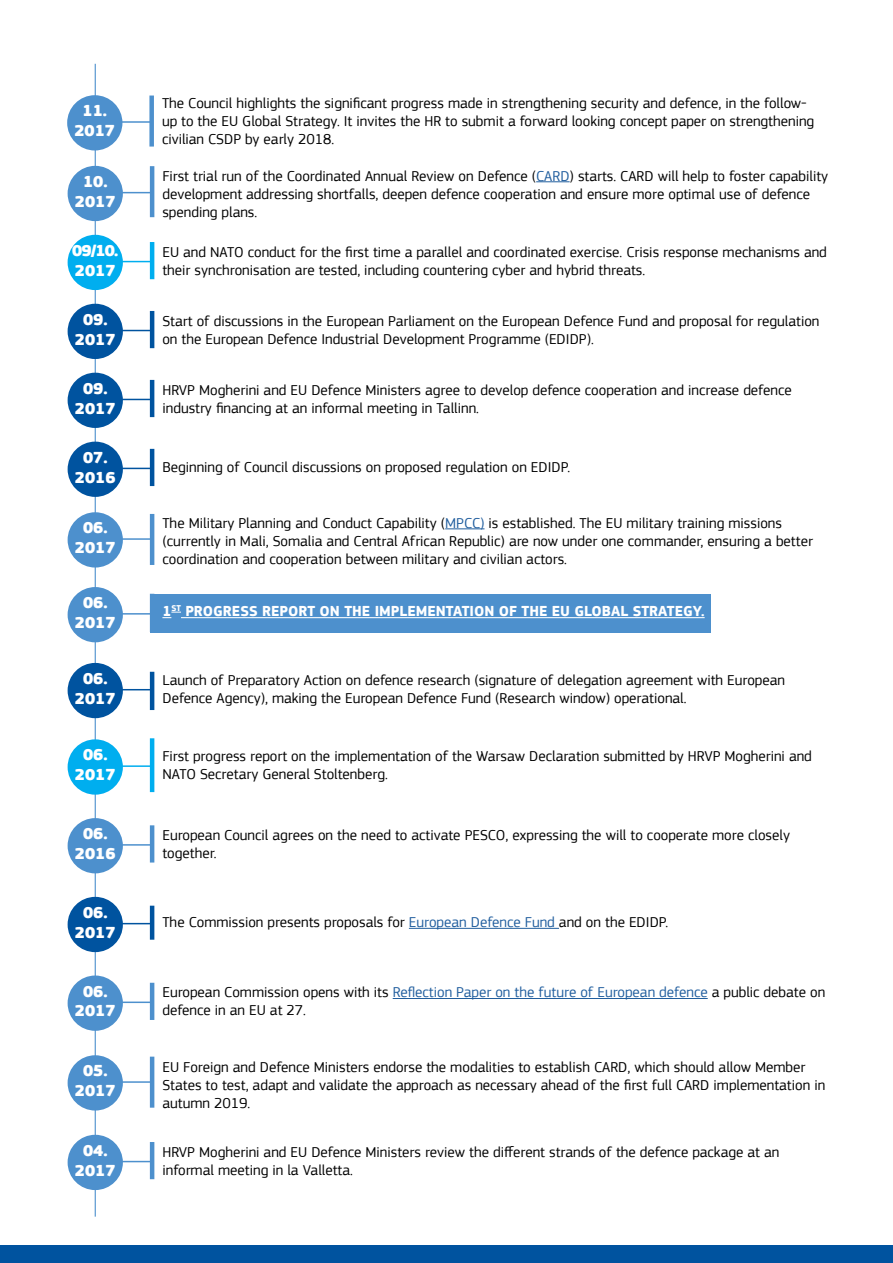
<style>
.page{position:relative;width:893px;height:1263px;background:#fff}
.page>*{position:absolute;margin:0;border:0;box-sizing:border-box;transform-origin:0 0}
.t1{font:900 16.5px/19.8px "EC Square Sans Pro";color:#fff;text-align:center}
.t2{font:15px/18px "EC Square Sans Pro";color:#000}
.t3{font:700 15px "EC Square Sans Pro";color:#fff}
.s1{color:#215e9e}
</style>
<div class="page">
<div style="left:151px;top:594px;width:560px;height:38px;background:#4d90cd"></div>
<hr style="left:95px;top:64px;width:1px;height:1152px;background:#4d90cd">
<div style="left:68px;top:442px;width:55px;height:55px;background:#00539f;border-radius:50%"></div>
<hr style="left:120px;top:468px;width:31px;height:1px;background:#00539f">
<hr style="left:150px;top:449px;width:4px;height:37px;background:#00539f">
<div style="left:68px;top:818px;width:55px;height:55px;background:#4d90cd;border-radius:50%"></div>
<hr style="left:120px;top:844px;width:31px;height:2px;background:#4d90cd">
<hr style="left:150px;top:825px;width:4px;height:37px;background:#4d90cd">
<hr style="left:393px;top:998px;width:315px;height:1px;background:#215e9e">
<div style="left:68px;top:975px;width:55px;height:56px;background:#4d90cd;border-radius:50%"></div>
<hr style="left:120px;top:1001px;width:31px;height:2px;background:#4d90cd">
<hr style="left:150px;top:983px;width:4px;height:37px;background:#4d90cd">
<div style="left:68px;top:1055px;width:55px;height:55px;background:#4d90cd;border-radius:50%"></div>
<hr style="left:120px;top:1081px;width:31px;height:2px;background:#4d90cd">
<hr style="left:150px;top:1057px;width:4px;height:51px;background:#4d90cd">
<div style="left:68px;top:1135px;width:55px;height:55px;background:#4d90cd;border-radius:50%"></div>
<hr style="left:120px;top:1161px;width:31px;height:1px;background:#4d90cd">
<hr style="left:150px;top:1142px;width:4px;height:37px;background:#4d90cd">
<hr style="left:445px;top:528px;width:39px;height:1px;background:#215e9e">
<div style="left:68px;top:512px;width:55px;height:55px;background:#4d90cd;border-radius:50%"></div>
<hr style="left:120px;top:538px;width:31px;height:2px;background:#4d90cd">
<hr style="left:150px;top:514px;width:4px;height:51px;background:#4d90cd">
<hr style="left:409px;top:928px;width:150px;height:1px;background:#215e9e">
<div style="left:68px;top:897px;width:55px;height:55px;background:#00539f;border-radius:50%"></div>
<hr style="left:120px;top:923px;width:31px;height:1px;background:#00539f">
<hr style="left:150px;top:906px;width:4px;height:34px;background:#00539f">
<svg style="left:162px;top:612px;width:19px;height:6px"></svg>
<hr style="left:181px;top:617px;width:524px;height:1px;background:#fff">
<div style="left:68px;top:587px;width:55px;height:55px;background:#4d90cd;border-radius:50%"></div>
<hr style="left:120px;top:613px;width:31px;height:2px;background:#4d90cd">
<hr style="left:150px;top:594px;width:4px;height:38px;background:#4d90cd">
<div style="left:68px;top:663px;width:55px;height:55px;background:#00539f;border-radius:50%"></div>
<hr style="left:120px;top:689px;width:31px;height:1px;background:#00539f">
<hr style="left:150px;top:672px;width:4px;height:38px;background:#00539f">
<div style="left:68px;top:739px;width:55px;height:56px;background:#00aeef;border-radius:50%"></div>
<hr style="left:120px;top:765px;width:31px;height:2px;background:#00aeef">
<hr style="left:150px;top:738px;width:4px;height:54px;background:#00aeef">
<div style="left:0;top:1246px;width:893px;height:17px;background:#00539f"></div>
<div style="left:68px;top:235px;width:55px;height:55px;background:#00aeef;border-radius:50%"></div>
<hr style="left:120px;top:261px;width:31px;height:1px;background:#00aeef">
<hr style="left:150px;top:242px;width:4px;height:37px;background:#00aeef">
<div style="left:68px;top:304px;width:55px;height:55px;background:#00539f;border-radius:50%"></div>
<hr style="left:120px;top:330px;width:31px;height:1px;background:#00539f">
<hr style="left:150px;top:311px;width:4px;height:37px;background:#00539f">
<div style="left:68px;top:373px;width:55px;height:55px;background:#00539f;border-radius:50%"></div>
<hr style="left:120px;top:399px;width:31px;height:1px;background:#00539f">
<hr style="left:150px;top:380px;width:4px;height:37px;background:#00539f">
<hr style="left:536px;top:181px;width:34px;height:1px;background:#215e9e">
<div style="left:68px;top:166px;width:55px;height:55px;background:#4d90cd;border-radius:50%"></div>
<hr style="left:120px;top:192px;width:31px;height:1px;background:#4d90cd">
<hr style="left:150px;top:166px;width:4px;height:51px;background:#4d90cd">
<div style="left:67px;top:95px;width:55px;height:55px;background:#4d90cd;border-radius:50%"></div>
<hr style="left:120px;top:121px;width:31px;height:2px;background:#4d90cd">
<div style="left:149px;top:96px;width:5px;height:51px;background:#4d90cd"></div>
<p class="t1" style="left:74px;top:102px;width:42px">11.<br>2017</p>
<p class="t2" style="left:162px;top:94px;width:654px">The Council highlights the significant progress made in strengthening security and defence, in the follow&shy;up to the EU Global Strategy. It invites the HR to submit a forward looking concept paper on strengthening civilian CSDP by early 2018.</p>
<p class="t1" style="left:75px;top:172px;width:42px">10.<br>2017</p>
<p class="t2" style="left:162px;top:167px;width:667px">First trial run of the Coordinated Annual Review on Defence (<span class="s1">CARD</span>) starts. CARD will help to foster capability development addressing shortfalls, deepen defence cooperation and ensure more optimal use of defence spending plans.</p>
<p class="t1" style="left:72px;top:241px;width:48px;text-align:left">09/10.<br>2017</p>
<p class="t2" style="left:162px;top:243px;width:666px">EU and NATO conduct for the first time a parallel and coordinated exercise. Crisis response mechanisms and their synchronisation are tested, including countering cyber and hybrid threats.</p>
<p class="t1" style="left:75px;top:310px;width:42px">09.<br>2017</p>
<p class="t2" style="left:162px;top:312px;width:658px">Start of discussions in the European Parliament on the European Defence Fund and proposal for regulation on the European Defence Industrial Development Programme (EDIDP).</p>
<p class="t1" style="left:75px;top:379px;width:42px">09.<br>2017</p>
<p class="t2" style="left:162px;top:381px;width:631px">HRVP Mogherini and EU Defence Ministers agree to develop defence cooperation and increase defence industry financing at an informal meeting in Tallinn.</p>
<p class="t1" style="left:75px;top:448px;width:42px">07.<br>2016</p>
<p class="t2" style="left:162px;top:458px;width:409px">Beginning of Council discussions on proposed regulation on EDIDP.</p>
<p class="t1" style="left:75px;top:519px;width:42px">06.<br>2017</p>
<p class="t2" style="left:162px;top:514px;width:652px">The Military Planning and Conduct Capability (<span class="s1">MPCC)</span> is established. The EU military training missions (currently in Mali, Somalia and Central African Republic) are now under one commander, ensuring a better coordination and cooperation between military and civilian actors.</p>
<p class="t1" style="left:75px;top:593px;width:42px">06.<br>2017</p>
<p class="t3" style="left:162px;top:602px;width:544px">1<sup>ST</sup> PROGRESS REPORT ON THE IMPLEMENTATION OF THE EU GLOBAL STRATEGY.</p>
<p class="t1" style="left:75px;top:669px;width:42px">06.<br>2017</p>
<p class="t2" style="left:162px;top:672px;width:624px">Launch of Preparatory Action on defence research (signature of delegation agreement with European<br>Defence Agency), making the European Defence Fund (Research window) operational.</p>
<p class="t1" style="left:75px;top:746px;width:42px">06.<br>2017</p>
<p class="t2" style="left:162px;top:747px;width:651px">First progress report on the implementation of the Warsaw Declaration submitted by HRVP Mogherini and<br>NATO Secretary General Stoltenberg.</p>
<p class="t1" style="left:75px;top:824px;width:42px">06.<br>2016</p>
<p class="t2" style="left:162px;top:826px;width:629px">European Council agrees on the need to activate PESCO, expressing the will to cooperate more closely together.</p>
<p class="t1" style="left:75px;top:903px;width:42px">06.<br>2017</p>
<p class="t2" style="left:162px;top:913px;width:507px">The Commission presents proposals for <span class="s1">European Defence Fund</span> and on the EDIDP.</p>
<p class="t1" style="left:75px;top:982px;width:42px">06.<br>2017</p>
<p class="t2" style="left:162px;top:983px;width:664px">European Commission opens with its <span class="s1">Reflection Paper on the future of European defence</span> a public debate on defence in an EU at 27.</p>
<p class="t1" style="left:75px;top:1061px;width:42px">05.<br>2017</p>
<p class="t2" style="left:162px;top:1058px;width:664px">EU Foreign and Defence Ministers endorse the modalities to establish CARD, which should allow Member<br>States to test, adapt and validate the approach as necessary ahead of the first full CARD implementation in autumn 2019.</p>
<p class="t1" style="left:75px;top:1141px;width:42px">04.<br>2017</p>
<p class="t2" style="left:162px;top:1143px;width:618px">HRVP Mogherini and EU Defence Ministers review the different strands of the defence package at an informal meeting in la Valletta.</p>
</div>
